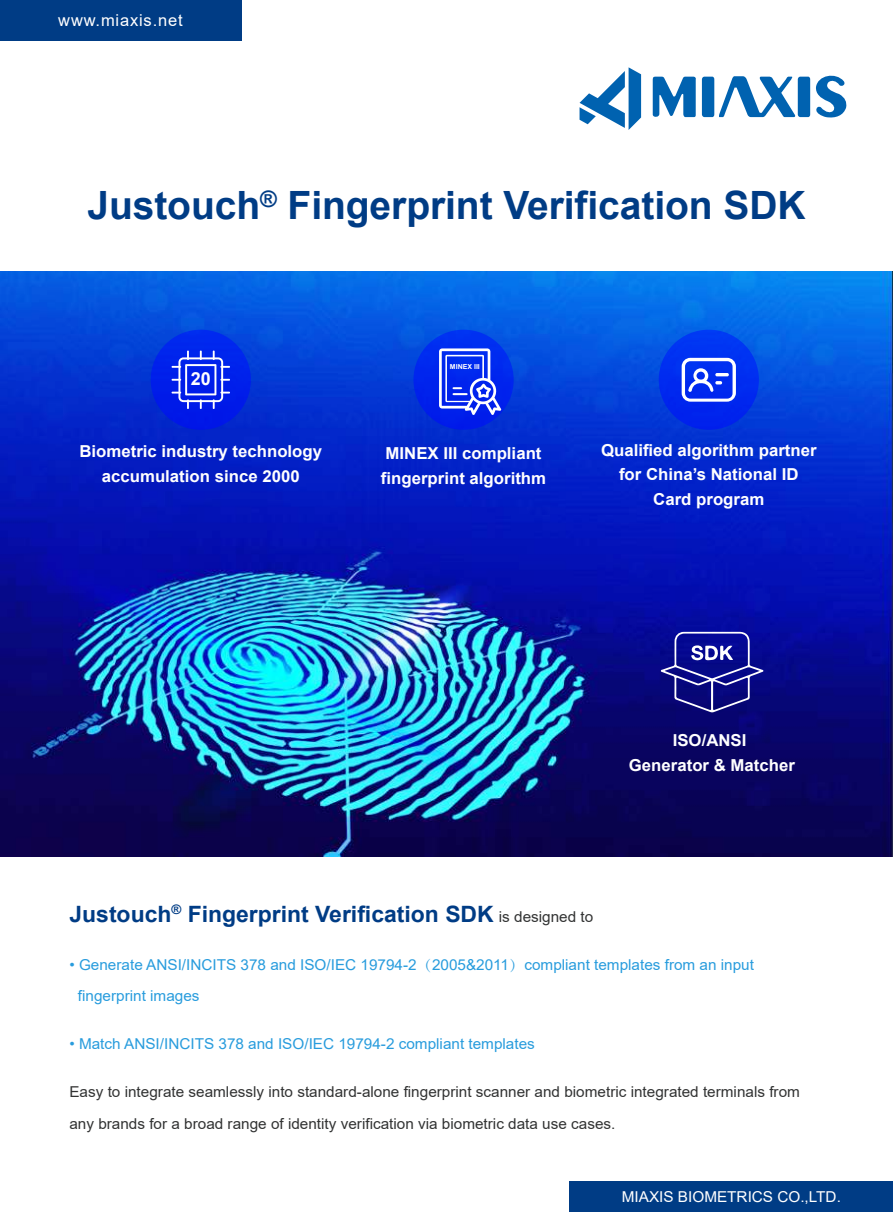
<style>
.page{position:relative;width:893px;height:1212px;background:#fff}
.page>*{position:absolute;margin:0;border:0;box-sizing:border-box;transform-origin:0 0}
.t1{font:700 39px "Arial";color:#003c85}
.t2{font:700 22.5px "Arial";color:#003c85}
.t3{font:700 18px "Arial";color:#fff}
.t4{font:700 16.5px/24.8px "Arial";color:#fff;text-align:center}
.t5{font:16.5px "Arial";letter-spacing:.05em;color:#fff}
.t6{font:15px/31.5px "Arial";color:#323333}
.t7{font:15px/31.5px "Arial";color:#289cdd}
.t8{font:15px "Arial";color:#fff}
.t9{font:700 6.9px "Arial";color:#fff}
.s1{font-weight:400;font-size:15px;color:#323333}
.s2{font-family:"Adobe Song Std";font-weight:300}
</style>
<div class="page">
<svg style="left:0;top:271px;width:893px;height:585px;background:#0b38af"></svg>
<svg style="left:653px;top:75px;width:194px;height:43px"></svg>
<svg style="left:580px;top:67px;width:61px;height:63px"></svg>
<div style="left:0;top:0;width:242px;height:41px;background:#003c85"></div>
<div style="left:570px;top:1182px;width:323px;height:30px;background:#003c85"></div>
<div style="left:413px;top:330px;width:101px;height:100px;background:linear-gradient(to bottom,#0032f2,#001ae7);border-radius:50%"></div>
<svg style="left:439px;top:348px;width:62px;height:67px"></svg>
<div style="left:659px;top:330px;width:100px;height:100px;background:linear-gradient(to bottom,#013bf4,#0120ec);border-radius:50%"></div>
<svg style="left:682px;top:358px;width:54px;height:44px"></svg>
<div style="left:151px;top:330px;width:100px;height:100px;background:#001feb;border-radius:50%"></div>
<svg style="left:172px;top:350px;width:58px;height:59px"></svg>
<svg style="left:661px;top:632px;width:102px;height:80px;background:#2a2b96"></svg>
<p class="t5" style="left:58px;top:9px;width:126px">www.miaxis.net</p>
<h1 class="t1" style="left:87px;top:178px;width:720px">Justouch<sup>®</sup> Fingerprint Verification SDK</h1>
<p class="t3" style="left:191px;top:366px;width:22px">20</p>
<p class="t4" style="left:79px;top:439px;width:244px">Biometric industry technology accumulation since 2000</p>
<p class="t9" style="left:450px;top:362px;width:31px">MINEX III</p>
<p class="t4" style="left:381px;top:441px;width:167px;text-align:left">MINEX III compliant fingerprint algorithm</p>
<p class="t4" style="left:601px;top:438px;width:217px">Qualified algorithm partner for China’s National ID<br>Card program</p>
<p class="t4" style="left:629px;top:728px;width:168px">ISO/ANSI<br>Generator &amp; Matcher</p>
<h2 class="t2" style="left:69px;top:898px;width:525px">Justouch<sup>®</sup> Fingerprint Verification SDK <span class="s1">is designed to</span></h2>
<p class="t7" style="left:78px;top:949px;width:678px;text-indent:-9px">• Generate ANSI/INCITS 378 and ISO/IEC 19794-2<span class="s2">（</span>2005&amp;2011<span class="s2">）</span>compliant templates from an input fingerprint images</p>
<p class="t7" style="left:69px;top:1028px;width:467px">• Match ANSI/INCITS 378 and ISO/IEC 19794-2 compliant templates</p>
<p class="t6" style="left:69px;top:1076px;width:732px">Easy to integrate seamlessly into standard-alone fingerprint scanner and biometric integrated terminals from any brands for a broad range of identity verification via biometric data use cases.</p>
<p class="t8" style="left:622px;top:1187px;width:221px">MIAXIS BIOMETRICS CO.,LTD.</p>
</div>
